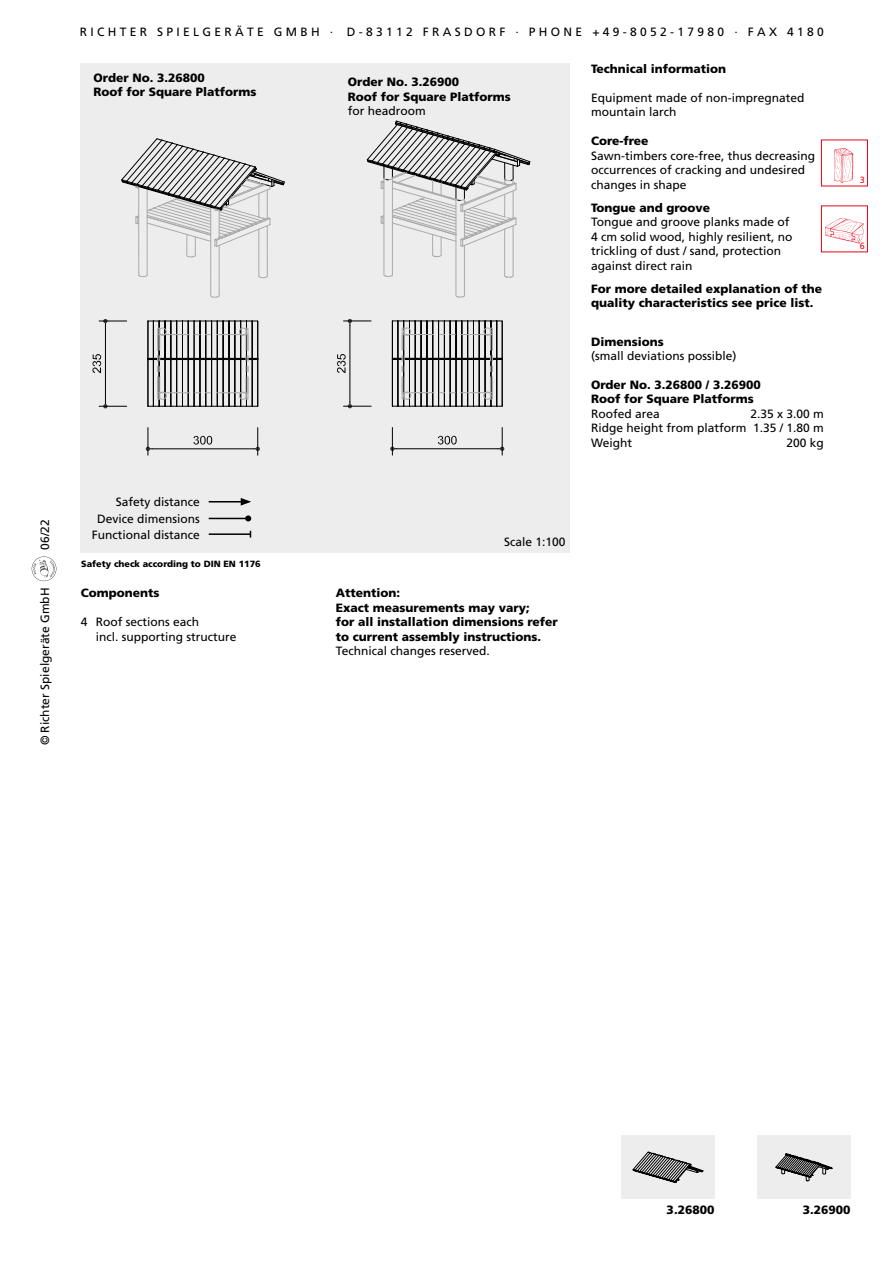
<style>
.page{position:relative;width:893px;height:1263px;background:#fff}
.page>*{position:absolute;margin:0;border:0;box-sizing:border-box;transform-origin:0 0}
.t1{font:12px/14.4px "Frutiger LT Std";color:#000}
.t2{font:900 12px/14.4px "Frutiger LT Std";color:#000}
.t3{font:900 9px "Frutiger LT Std";color:#000}
.t4{font:9px "Frutiger LT Std";color:#e3051b}
</style>
<div class="page">
<div style="left:821px;top:140px;width:47px;height:46px;border:1px solid #e3051b"></div>
<img style="left:834px;top:148px;width:20px;height:34px">
<div style="left:821px;top:205px;width:47px;height:47px;border:1px solid #e3051b"></div>
<img style="left:825px;top:218px;width:40px;height:26px">
<svg style="left:32px;top:556px;width:24px;height:25px"></svg>
<div style="left:81px;top:64px;width:489px;height:489px;background:#ededed"></div>
<div style="left:757px;top:1135px;width:93px;height:64px;background:#ededed"></div>
<svg style="left:776px;top:1154px;width:57px;height:27px"></svg>
<div style="left:621px;top:1135px;width:93px;height:64px;background:#ededed"></div>
<svg style="left:633px;top:1152px;width:70px;height:31px"></svg>
<hr style="left:209px;top:501px;width:34px;height:1px;background:#000">
<svg style="left:241px;top:498px;width:10px;height:8px"></svg>
<hr style="left:209px;top:518px;width:39px;height:1px;background:#000">
<svg style="left:245px;top:515px;width:6px;height:6px"></svg>
<hr style="left:209px;top:533px;width:41px;height:2px;background:#000">
<svg style="left:121px;top:138px;width:164px;height:160px"></svg>
<hr style="left:105px;top:325px;width:1px;height:77px;background:#000">
<svg style="left:99px;top:402px;width:28px;height:6px"></svg>
<svg style="left:99px;top:319px;width:28px;height:6px"></svg>
<svg style="left:92px;top:354px;width:9px;height:19px"></svg>
<hr style="left:152px;top:448px;width:101px;height:1px;background:#000">
<svg style="left:146px;top:428px;width:6px;height:27px"></svg>
<svg style="left:253px;top:428px;width:7px;height:27px"></svg>
<svg style="left:193px;top:436px;width:19px;height:9px"></svg>
<svg style="left:147px;top:320px;width:112px;height:87px"></svg>
<hr style="left:216px;top:392px;width:32px;height:1px;background:#aaa">
<svg style="left:367px;top:120px;width:163px;height:178px"></svg>
<hr style="left:349px;top:325px;width:1px;height:77px;background:#000">
<svg style="left:343px;top:402px;width:28px;height:6px"></svg>
<svg style="left:343px;top:319px;width:28px;height:6px"></svg>
<svg style="left:337px;top:354px;width:9px;height:19px"></svg>
<hr style="left:397px;top:448px;width:101px;height:1px;background:#000">
<svg style="left:390px;top:427px;width:7px;height:28px"></svg>
<svg style="left:498px;top:427px;width:6px;height:28px"></svg>
<svg style="left:438px;top:436px;width:19px;height:8px"></svg>
<svg style="left:392px;top:320px;width:111px;height:87px"></svg>
<hr style="left:461px;top:392px;width:31px;height:1px;background:#aaa">
<p class="t1" style="left:38px;top:550px;width:32px;rotate:-90deg">06/22</p>
<p class="t1" style="left:38px;top:745px;width:159px;rotate:-90deg">© Richter Spielgeräte GmbH</p>
<p class="t1" style="left:80px;top:25px;width:746px">R I C H T E R S P I E L G E R Ä T E G M B H · D - 8 3 1 1 2 F R A S D O R F · P H O N E + 4 9 - 8 0 5 2 - 1 7 9 8 0 · F A X 4 1 8 0</p>
<p class="t2" style="left:94px;top:70px;width:164px">Order No. 3.26800<br>Roof for Square Platforms</p>
<p class="t2" style="left:348px;top:75px;width:164px">Order No. 3.26900<br>Roof for Square Platforms</p>
<p class="t1" style="left:348px;top:104px;width:80px">for headroom</p>
<p class="t1" style="left:92px;top:494px;width:110px;line-height:16.2px;text-align:right">Safety distance<br>Device dimensions<br>Functional distance</p>
<p class="t3" style="left:81px;top:558px;width:181px">Safety check according to DIN EN 1176</p>
<p class="t2" style="left:81px;top:586px;width:80px">Components</p>
<p class="t1" style="left:96px;top:615px;width:142px;text-indent:-15px">4 Roof sections each<br>incl. supporting structure</p>
<p class="t1" style="left:504px;top:535px;width:63px">Scale 1:100</p>
<p class="t2" style="left:336px;top:586px;width:223px">Attention:<br>Exact measurements may vary;<br>for all installation dimensions refer to current assembly instructions.</p>
<p class="t1" style="left:336px;top:644px;width:155px">Technical changes reserved.</p>
<p class="t2" style="left:591px;top:61px;width:137px">Technical information</p>
<p class="t1" style="left:591px;top:90px;width:215px">Equipment made of non-impregnated mountain larch</p>
<p class="t2" style="left:591px;top:134px;width:59px">Core-free</p>
<p class="t1" style="left:591px;top:148px;width:226px">Sawn-timbers core-free, thus decreasing occurrences of cracking and undesired changes in shape</p>
<p class="t2" style="left:591px;top:201px;width:121px">Tongue and groove</p>
<p class="t1" style="left:591px;top:215px;width:203px">Tongue and groove planks made of<br>4 cm solid wood, highly resilient, no trickling of dust / sand, protection against direct rain</p>
<p class="t2" style="left:591px;top:282px;width:232px">For more detailed explanation of the quality characteristics see price list.</p>
<p class="t2" style="left:591px;top:334px;width:74px">Dimensions</p>
<p class="t1" style="left:591px;top:349px;width:147px">(small deviations possible)</p>
<p class="t2" style="left:591px;top:378px;width:171px">Order No. 3.26800 / 3.26900<br>Roof for Square Platforms</p>
<p class="t1" style="left:591px;top:406px;width:70px">Roofed area</p>
<p class="t1" style="left:591px;top:406px;width:234px;text-align:justify;text-indent:159px">2.35 x 3.00 m Ridge height from platform 1.35 / 1.80 m Weight</p>
<p class="t1" style="left:786px;top:435px;width:39px">200 kg</p>
<p class="t4" style="left:860px;top:175px;width:7px">3</p>
<p class="t4" style="left:860px;top:241px;width:7px">6</p>
<p class="t2" style="left:667px;top:1203px;width:49px">3.26800</p>
<p class="t2" style="left:803px;top:1203px;width:49px">3.26900</p>
</div>
